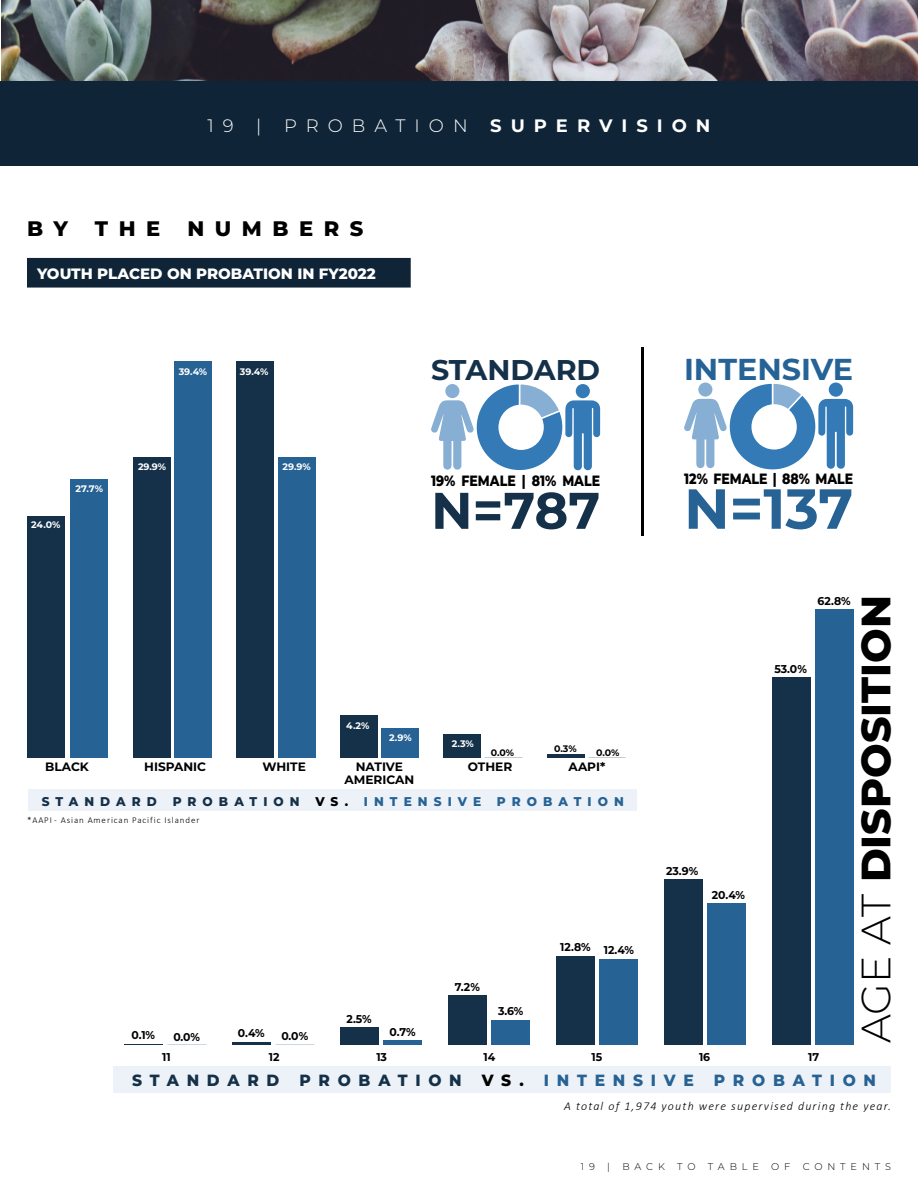
<style>
.page{position:relative;width:918px;height:1188px;background:#fff}
.page>*{position:absolute;margin:0;border:0;box-sizing:border-box;transform-origin:0 0}
.t1{font:700 56.4px "Montserrat";color:#276295}
.t2{font:700 51.45px "Montserrat";color:#143149}
.t3{font:800 40.95px "Montserrat";color:#000}
.t4{font:700 30.15px "Montserrat";color:#256296}
.t5{font:700 28.5px "Montserrat";color:#143149}
.t6{font:800 21px "Montserrat";letter-spacing:.5em;color:#000}
.t7{font:300 18px "Montserrat";letter-spacing:.5em;color:#fff}
.t8{font:700 18px "Montserrat";letter-spacing:.5em;color:#fff}
.t9{font:800 16.2px "Montserrat";letter-spacing:.5em;color:#276295;scale:.96 1}
.t10{font:800 15px "Montserrat";color:#fff}
.t11{font:800 14.85px "Montserrat";color:#000;scale:.84 1}
.t12{font:800 12.75px "Montserrat";letter-spacing:.5em;color:#276295;scale:.96 1}
.t13{font:700 12.15px "Montserrat";color:#000}
.t14{font:italic 300 12px "Calibri";letter-spacing:.1em;color:#000}
.t15{font:700 11.4px "Montserrat";color:#000;scale:.96 1}
.t16{font:300 9.75px "Montserrat";letter-spacing:.5em;color:#000}
.t17{font:700 9.45px "Montserrat";color:#fff}
.t18{font:700 9.45px "Montserrat";color:#000}
.t19{font:300 9px "Calibri";letter-spacing:.1em;color:#000}
.s1{color:#143149}
.s2{color:#000}
.s3{font-weight:300}
</style>
<div class="page">
<div style="left:0;top:81px;width:918px;height:84px;background:#0f2537"></div>
<img style="left:1px;top:0;width:917px;height:81px">
<div style="left:113px;top:1066px;width:778px;height:27px;background:#edf2f8"></div>
<svg style="left:431px;top:384px;width:169px;height:87px"></svg>
<div style="left:445px;top:384px;width:14px;height:14px;background:#87afd4;border-radius:50%"></div>
<svg style="left:684px;top:382px;width:169px;height:88px"></svg>
<div style="left:698px;top:383px;width:14px;height:14px;background:#87afd4;border-radius:50%"></div>
<div style="left:383px;top:1040px;width:39px;height:5px;background:#276294"></div>
<div style="left:491px;top:1020px;width:39px;height:25px;background:#276294"></div>
<div style="left:599px;top:959px;width:39px;height:86px;background:#276294"></div>
<div style="left:707px;top:903px;width:39px;height:142px;background:#276294"></div>
<div style="left:815px;top:609px;width:39px;height:436px;background:#276294"></div>
<hr style="left:124px;top:1044px;width:39px;height:1px;background:#143149">
<hr style="left:232px;top:1042px;width:39px;height:3px;background:#143149">
<div style="left:340px;top:1027px;width:39px;height:18px;background:#143149"></div>
<div style="left:448px;top:995px;width:39px;height:50px;background:#143149"></div>
<div style="left:556px;top:956px;width:39px;height:89px;background:#143149"></div>
<div style="left:664px;top:879px;width:39px;height:166px;background:#143149"></div>
<div style="left:772px;top:677px;width:38px;height:368px;background:#143149"></div>
<div style="left:28px;top:516px;width:37px;height:242px;background:#143149"></div>
<div style="left:133px;top:457px;width:37px;height:301px;background:#143149"></div>
<div style="left:236px;top:361px;width:38px;height:397px;background:#143149"></div>
<div style="left:340px;top:716px;width:37px;height:42px;background:#143149"></div>
<div style="left:444px;top:735px;width:37px;height:23px;background:#143149"></div>
<hr style="left:547px;top:755px;width:37px;height:3px;background:#143149">
<div style="left:71px;top:479px;width:37px;height:279px;background:#276294"></div>
<div style="left:174px;top:361px;width:38px;height:397px;background:#276294"></div>
<div style="left:278px;top:457px;width:37px;height:301px;background:#276294"></div>
<div style="left:381px;top:729px;width:38px;height:29px;background:#276294"></div>
<div style="left:28px;top:790px;width:608px;height:21px;background:#edf2f8"></div>
<hr style="left:641px;top:347px;width:2px;height:189px;background:#000">
<div style="left:27px;top:258px;width:384px;height:30px;background:#0f2537"></div>
<h3 class="t7" style="left:208px;top:113px;width:28px">1 9</h3>
<h3 class="t7" style="left:256px;top:113px;width:7px">|</h3>
<h3 class="t7" style="left:284px;top:113px;width:185px">PROBATION</h3>
<h3 class="t8" style="left:490px;top:112px;width:222px">SUPERVISION</h3>
<h3 class="t6" style="left:27px;top:213px;width:42px">B Y</h3>
<h3 class="t6" style="left:95px;top:213px;width:67px">THE</h3>
<h3 class="t6" style="left:187px;top:213px;width:177px">NUMBERS</h3>
<h3 class="t10" style="left:37px;top:263px;width:340px">YOUTH PLACED ON PROBATION IN FY2022</h3>
<p class="t17" style="left:179px;top:365px;width:30px">39.4%</p>
<p class="t17" style="left:240px;top:365px;width:30px">39.4%</p>
<h3 class="t5" style="left:431px;top:349px;width:171px">STANDARD</h3>
<h3 class="t4" style="left:684px;top:347px;width:171px">INTENSIVE</h3>
<p class="t17" style="left:31px;top:518px;width:31px">24.0%</p>
<p class="t17" style="left:75px;top:482px;width:29px">27.7%</p>
<p class="t17" style="left:138px;top:460px;width:30px">29.9%</p>
<p class="t17" style="left:283px;top:460px;width:30px">29.9%</p>
<h3 class="t11" style="left:431px;top:470px;width:203px">19% FEMALE | 81% MALE</h3>
<h2 class="t2" style="left:431px;top:473px;width:171px">N=787</h2>
<h3 class="t11" style="left:684px;top:468px;width:203px">12% FEMALE | 88% MALE</h3>
<h1 class="t1" style="left:684px;top:468px;width:171px">N=137</h1>
<p class="t17" style="left:346px;top:718px;width:25px">4.2%</p>
<p class="t17" style="left:389px;top:731px;width:24px">2.9%</p>
<p class="t17" style="left:452px;top:736px;width:24px">2.3%</p>
<p class="t18" style="left:491px;top:746px;width:25px">0.0%</p>
<p class="t18" style="left:554px;top:742px;width:24px">0.3%</p>
<p class="t18" style="left:596px;top:746px;width:25px">0.0%</p>
<p class="t13" style="left:45px;top:758px;width:45px">BLACK</p>
<p class="t13" style="left:144px;top:758px;width:63px">HISPANIC</p>
<p class="t13" style="left:356px;top:758px;width:49px">NATIVE</p>
<p class="t13" style="left:568px;top:758px;width:38px">AAPI*</p>
<p class="t13" style="left:345px;top:771px;width:71px">AMERICAN</p>
<p class="t13" style="left:262px;top:758px;width:45px">WHITE</p>
<p class="t13" style="left:468px;top:758px;width:46px">OTHER</p>
<p class="t12" style="left:42px;top:792px;width:608px"><span class="s1">STANDARD PROBATION</span> <span class="s2">VS.</span> INTENSIVE PROBATION</p>
<p class="t19" style="left:27px;top:815px;width:174px">*AAPI - Asian American Pacific Islander</p>
<p class="t15" style="left:131px;top:1027px;width:26px">0.1%</p>
<p class="t15" style="left:173px;top:1028px;width:29px">0.0%</p>
<p class="t15" style="left:238px;top:1025px;width:29px">0.4%</p>
<p class="t15" style="left:281px;top:1028px;width:29px">0.0%</p>
<p class="t15" style="left:347px;top:1011px;width:28px">2.5%</p>
<p class="t15" style="left:390px;top:1023px;width:29px">0.7%</p>
<p class="t15" style="left:455px;top:979px;width:28px">7.2%</p>
<p class="t15" style="left:498px;top:1002px;width:28px">3.6%</p>
<p class="t15" style="left:560px;top:941px;width:78px">12.8% 12.4%</p>
<p class="t15" style="left:818px;top:593px;width:36px">62.8%</p>
<p class="t15" style="left:774px;top:660px;width:35px">53.0%</p>
<p class="t15" style="left:666px;top:863px;width:35px">23.9%</p>
<p class="t15" style="left:712px;top:886px;width:36px">20.4%</p>
<p class="t15" style="left:162px;top:1049px;width:10px">11</p>
<p class="t15" style="left:269px;top:1049px;width:13px">12</p>
<p class="t15" style="left:376px;top:1049px;width:13px">13</p>
<p class="t15" style="left:483px;top:1049px;width:14px">14</p>
<p class="t15" style="left:592px;top:1049px;width:13px">15</p>
<p class="t15" style="left:699px;top:1049px;width:13px">16</p>
<p class="t15" style="left:808px;top:1049px;width:13px">17</p>
<h3 class="t3" style="left:846px;top:1043px;width:449px;rotate:-90deg"><span class="s3">AGE AT</span> DISPOSITION</h3>
<h3 class="t9" style="left:132px;top:1069px;width:777px"><span class="s1">STANDARD PROBATION</span> <span class="s2">VS.</span> INTENSIVE PROBATION</h3>
<p class="t14" style="left:564px;top:1099px;width:328px">A total of 1,974 youth were supervised during the year.</p>
<p class="t16" style="left:581px;top:1160px;width:16px">1 9</p>
<p class="t16" style="left:607px;top:1160px;width:4px">|</p>
<p class="t16" style="left:622px;top:1160px;width:44px">BACK</p>
<p class="t16" style="left:677px;top:1160px;width:20px">T O</p>
<p class="t16" style="left:708px;top:1160px;width:53px">TABLE</p>
<p class="t16" style="left:771px;top:1160px;width:21px">O F</p>
<p class="t16" style="left:803px;top:1160px;width:90px">CONTENTS</p>
</div>
